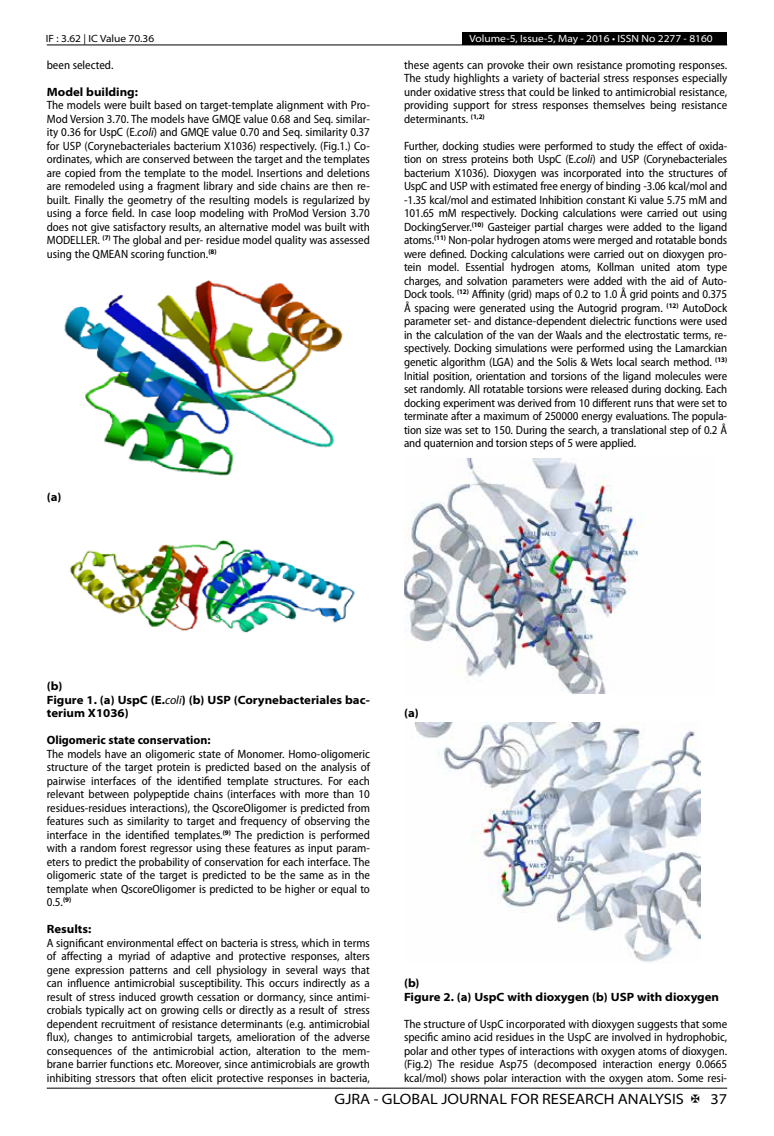
<style>
.page{position:relative;width:774px;height:1136px;background:#fff}
.page>*{position:absolute;margin:0;border:0;box-sizing:border-box;transform-origin:0 0}
.t1{font:semi-expanded 15px "Myriad Pro";color:#000}
.t2{font:semi-condensed 12px/13.5px "Myriad Pro";color:#000;text-align:justify}
.t3{font:700 semi-expanded 12px/13.5px "Myriad Pro";color:#000}
.t4{font:700 12px "Myriad Pro";color:#000}
.t5{font:semi-expanded 10.5px "Myriad Pro";color:#fff}
.t6{font:semi-expanded 10.5px "Myriad Pro";color:#000}
.s1{font-style:italic;font-stretch:normal}
.s2{font-weight:400;font-style:italic;font-stretch:normal}
</style>
<div class="page">
<hr style="left:47px;top:1087px;width:680px;height:1px;background:#000">
<div style="left:462px;top:32px;width:265px;height:13px;background:#000"></div>
<hr style="left:47px;top:45px;width:680px;height:1px;background:#000">
<img style="left:64px;top:280px;width:279px;height:196px">
<img style="left:70px;top:539px;width:285px;height:94px">
<img style="left:404px;top:458px;width:243px;height:235px">
<img style="left:415px;top:722px;width:285px;height:241px">
<p class="t6" style="left:46px;top:32px;width:110px">IF : 3.62 | IC Value 70.36</p>
<p class="t2" style="left:47px;top:58px;width:68px">been selected.</p>
<p class="t3" style="left:47px;top:85px;width:93px">Model building:</p>
<p class="t2" style="left:47px;top:99px;width:325px">The models were built based on target-template alignment with Pro-Mod Version 3.70. The models have GMQE value 0.68 and Seq. similar&shy;ity 0.36 for UspC (E.<span class="s1">coli</span>) and GMQE value 0.70 and Seq. similarity 0.37 for USP (Corynebacteriales bacterium X1036) respectively. (Fig.1.) Co&shy;ordinates, which are conserved between the target and the templates are copied from the template to the model. Insertions and deletions are remodeled using a fragment library and side chains are then re&shy;built. Finally the geometry of the resulting models is regularized by using a force field. In case loop modeling with ProMod Version 3.70 does not give satisfactory results, an alternative model was built with MODELLER. <sup>(7)</sup> The global and per- residue model quality was assessed using the QMEAN scoring function.<sup>(8)</sup></p>
<p class="t3" style="left:47px;top:490px;width:16px">(a)</p>
<p class="t5" style="left:469px;top:32px;width:245px">Volume-5, Issue-5, May - 2016 • ISSN No 2277 - 8160</p>
<p class="t2" style="left:404px;top:58px;width:325px">these agents can provoke their own resistance promoting responses.<br>The study highlights a variety of bacterial stress responses especially under oxidative stress that could be linked to antimicrobial resistance, providing support for stress responses themselves being resistance determinants. <sup>(1,2)</sup></p>
<p class="t2" style="left:404px;top:139px;width:325px">Further, docking studies were performed to study the effect of oxida&shy;tion on stress proteins both UspC (E.<span class="s1">coli</span>) and USP (Corynebacteriales bacterium X1036). Dioxygen was incorporated into the structures of UspC and USP with estimated free energy of binding -3.06 kcal/mol and -1.35 kcal/mol and estimated Inhibition constant Ki value 5.75 mM and 101.65 mM respectively. Docking calculations were carried out using DockingServer.<sup>(10)</sup> Gasteiger partial charges were added to the ligand atoms.<sup>(11)</sup> Non-polar hydrogen atoms were merged and rotatable bonds were defined. Docking calculations were carried out on dioxygen pro&shy;tein model. Essential hydrogen atoms, Kollman united atom type charges, and solvation parameters were added with the aid of Auto-Dock tools. <sup>(12)</sup> Affinity (grid) maps of 0.2 to 1.0 Å grid points and 0.375<br>Å spacing were generated using the Autogrid program. <sup>(12)</sup> AutoDock parameter set- and distance-dependent dielectric functions were used in the calculation of the van der Waals and the electrostatic terms, re&shy;spectively. Docking simulations were performed using the Lamarckian genetic algorithm (LGA) and the Solis &amp; Wets local search method. <sup>(13)<br></sup>Initial position, orientation and torsions of the ligand molecules were set randomly. All rotatable torsions were released during docking. Each docking experiment was derived from 10 different runs that were set to terminate after a maximum of 250000 energy evaluations. The popula&shy;tion size was set to 150. During the search, a translational step of 0.2 Å and quaternion and torsion steps of 5 were applied.</p>
<p class="t3" style="left:47px;top:679px;width:325px">(b)<br>Figure 1. (a) UspC (E.<span class="s2">coli</span>) (b) USP (Corynebacteriales bac&shy;terium X1036)</p>
<p class="t4" style="left:47px;top:733px;width:165px">Oligomeric state conservation:</p>
<p class="t2" style="left:47px;top:747px;width:325px">The models have an oligomeric state of Monomer. Homo-oligomeric structure of the target protein is predicted based on the analysis of pairwise interfaces of the identified template structures. For each relevant between polypeptide chains (interfaces with more than 10 residues-residues interactions), the QscoreOligomer is predicted from features such as similarity to target and frequency of observing the interface in the identified templates.<sup>(9)</sup> The prediction is performed with a random forest regressor using these features as input param&shy;eters to predict the probability of conservation for each interface. The oligomeric state of the target is predicted to be the same as in the template when QscoreOligomer is predicted to be higher or equal to 0.5.<sup>(9)</sup></p>
<p class="t3" style="left:47px;top:922px;width:46px">Results:</p>
<p class="t2" style="left:47px;top:936px;width:325px">A significant environmental effect on bacteria is stress, which in terms of affecting a myriad of adaptive and protective responses, alters gene expression patterns and cell physiology in several ways that can influence antimicrobial susceptibility. This occurs indirectly as a result of stress induced growth cessation or dormancy, since antimi&shy;crobials typically act on growing cells or directly as a result of stress dependent recruitment of resistance determinants (e.g. antimicrobial flux), changes to antimicrobial targets, amelioration of the adverse consequences of the antimicrobial action, alteration to the mem&shy;brane barrier functions etc. Moreover, since antimicrobials are growth inhibiting stressors that often elicit protective responses in bacteria,</p>
<p class="t3" style="left:404px;top:706px;width:16px">(a)</p>
<p class="t3" style="left:404px;top:976px;width:317px">(b)<br>Figure 2. (a) UspC with dioxygen (b) USP with dioxygen</p>
<p class="t2" style="left:404px;top:1017px;width:325px">The structure of UspC incorporated with dioxygen suggests that some specific amino acid residues in the UspC are involved in hydrophobic, polar and other types of interactions with oxygen atoms of dioxygen. (Fig.2) The residue Asp75 (decomposed interaction energy 0.0665 kcal/mol) shows polar interaction with the oxygen atom. Some resi-</p>
<p class="t1" style="left:335px;top:1090px;width:351px">GJRA - GLOBAL JOURNAL FOR RESEARCH ANALYSIS</p>
<p class="t1" style="left:710px;top:1090px;width:18px">37</p>
</div>
